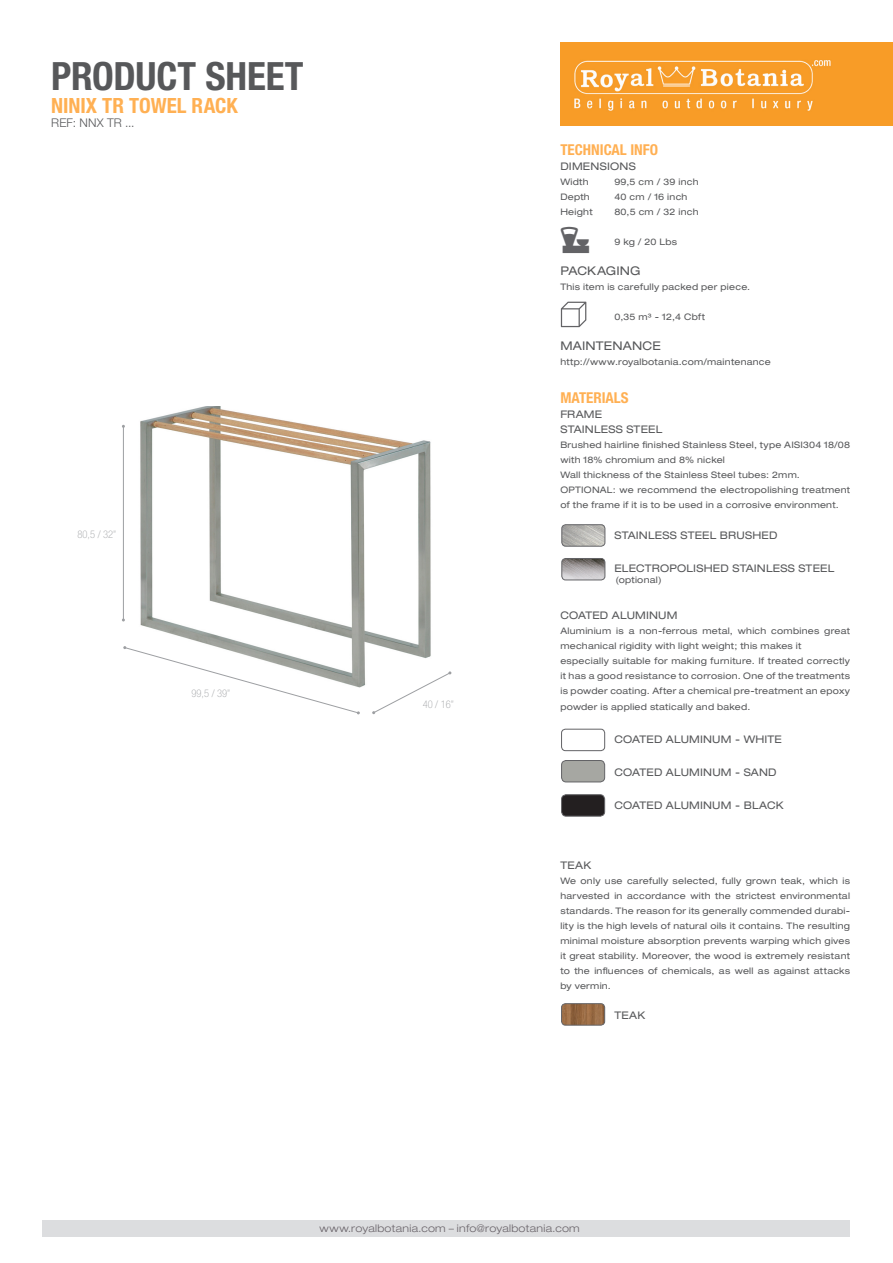
<style>
.page{position:relative;width:893px;height:1263px;background:#fff}
.page>*{position:absolute;margin:0;border:0;box-sizing:border-box;transform-origin:0 0}
.t1{font:700 condensed 39px "Helvetica Neue LT Std";letter-spacing:-.005em;color:#57585a}
.t2{font:500 30.6px "Communications P";color:#636366}
.TEKST_1{font:700 condensed 21px "Helvetica Neue LT Std";letter-spacing:-.005em;color:#ffb053}
.t3{font:700 condensed 15px "Helvetica Neue LT Std";color:#ffb053}
.t4{font:expanded 12px "Helvetica Neue LT Std";letter-spacing:.01em;color:#57585a}
.TEKST_1-2{font:300 12px "Helvetica Neue LT Std";letter-spacing:.015em;color:#57585a}
.SUB_TITEL_grijs{font:expanded 10.5px "Helvetica Neue LT Std";letter-spacing:.02em;color:#57585a}
.t5{font:300 expanded 10.5px "Helvetica Neue LT Std";letter-spacing:.025em;color:#6b656b}
.t6{font:100 condensed 10.5px "Helvetica Neue LT Std";color:#9d9fa2}
.SUB_TITEL_grijs-2{font:expanded 9px/15px "Helvetica Neue LT Std";letter-spacing:.03em;color:#57585a}
.TEKST_1-3{font:expanded 9px "Helvetica Neue LT Std";letter-spacing:.03em;color:#57585a}
</style>
<div class="page">
<div style="left:43px;top:1220px;width:807px;height:17px;background:#dcdddf"></div>
<img style="left:561px;top:43px;width:332px;height:83px">
<img style="left:140px;top:407px;width:291px;height:281px">
<svg style="left:561px;top:302px;width:25px;height:25px"></svg>
<svg style="left:123px;top:646px;width:237px;height:68px"></svg>
<svg style="left:372px;top:671px;width:79px;height:43px"></svg>
<hr style="left:123px;top:426px;width:1px;height:194px;background:#9d9fa2">
<img style="left:562px;top:525px;width:43px;height:21px">
<div style="left:562px;top:525px;width:43px;height:21px;border:1px solid #636366;border-radius:4px"></div>
<img style="left:562px;top:558px;width:43px;height:22px">
<div style="left:562px;top:558px;width:43px;height:22px;border:1px solid #636366;border-radius:4px"></div>
<img style="left:562px;top:1004px;width:43px;height:21px">
<div style="left:561px;top:1003px;width:44px;height:22px;border:1px solid #636366;border-radius:4px"></div>
<div style="left:561px;top:729px;width:44px;height:22px;border:1px solid #636366;border-radius:4px"></div>
<div style="left:562px;top:760px;width:43px;height:22px;background:#a6a7a2;border-radius:5px"></div>
<div style="left:561px;top:760px;width:44px;height:22px;border:1px solid #636366;border-radius:5px"></div>
<div style="left:562px;top:795px;width:43px;height:21px;background:#231f20;border-radius:5px"></div>
<div style="left:561px;top:795px;width:44px;height:21px;border:1px solid #636366;border-radius:5px"></div>
<h1 class="t1" style="left:51px;top:52px;width:254px">PRODUCT SHEET</h1>
<p class="TEKST_1" style="left:51px;top:93px;width:188px">NINIX TR TOWEL RACK</p>
<p class="TEKST_1-2" style="left:51px;top:116px;width:85px">REF: NNX TR ...</p>
<p class="t6" style="left:78px;top:529px;width:40px">80,5 / 32”</p>
<p class="t6" style="left:192px;top:687px;width:40px">99,5 / 39”</p>
<p class="t6" style="left:423px;top:699px;width:33px">40 / 16”</p>
<p class="t3" style="left:560px;top:141px;width:99px">TECHNICAL INFO</p>
<p class="SUB_TITEL_grijs" style="left:560px;top:160px;width:77px">DIMENSIONS</p>
<p class="SUB_TITEL_grijs-2" style="left:560px;top:174px;width:30px">Width</p>
<p class="SUB_TITEL_grijs-2" style="left:614px;top:174px;width:86px">99,5 cm / 39 inch</p>
<p class="SUB_TITEL_grijs-2" style="left:560px;top:189px;width:31px">Depth</p>
<p class="SUB_TITEL_grijs-2" style="left:614px;top:189px;width:75px">40 cm / 16 inch</p>
<p class="SUB_TITEL_grijs-2" style="left:560px;top:204px;width:34px">Height</p>
<p class="SUB_TITEL_grijs-2" style="left:614px;top:204px;width:86px">80,5 cm / 32 inch</p>
<p class="SUB_TITEL_grijs-2" style="left:614px;top:234px;width:64px">9 kg / 20 Lbs</p>
<p class="t4" style="left:560px;top:263px;width:82px">PACKAGING</p>
<p class="SUB_TITEL_grijs-2" style="left:560px;top:279px;width:191px">This item is carefully packed per piece.</p>
<p class="SUB_TITEL_grijs-2" style="left:614px;top:309px;width:92px">0,35 m³ - 12,4 Cbft</p>
<p class="t4" style="left:560px;top:338px;width:102px">MAINTENANCE</p>
<p class="SUB_TITEL_grijs-2" style="left:560px;top:354px;width:212px">http://www.royalbotania.com/maintenance</p>
<p class="t3" style="left:560px;top:388px;width:70px">MATERIALS</p>
<p class="SUB_TITEL_grijs" style="left:560px;top:407px;width:43px">FRAME</p>
<p class="SUB_TITEL_grijs" style="left:560px;top:422px;width:103px">STAINLESS STEEL</p>
<p class="SUB_TITEL_grijs-2" style="left:560px;top:437px;width:291px">Brushed hairline finished Stainless Steel, type AISI304 18/08 with 18% chromium and 8% nickel</p>
<p class="SUB_TITEL_grijs-2" style="left:560px;top:467px;width:241px">Wall thickness of the Stainless Steel tubes: 2mm.</p>
<p class="SUB_TITEL_grijs-2" style="left:560px;top:482px;width:291px">OPTIONAL: we recommend the electropolishing treatment of the frame if it is to be used in a corrosive environment.</p>
<p class="SUB_TITEL_grijs" style="left:614px;top:529px;width:165px">STAINLESS STEEL BRUSHED</p>
<p class="SUB_TITEL_grijs" style="left:614px;top:562px;width:221px">ELECTROPOLISHED STAINLESS STEEL</p>
<p class="SUB_TITEL_grijs" style="left:560px;top:608px;width:119px">COATED ALUMINUM</p>
<p class="SUB_TITEL_grijs-2" style="left:560px;top:623px;width:291px">Aluminium is a non-ferrous metal, which combines great mechanical rigidity with light weight; this makes it</p>
<p class="SUB_TITEL_grijs-2" style="left:560px;top:653px;width:291px;text-align:justify">especially suitable for making furniture. If treated correctly it has a good resistance to corrosion. One of the treatments is powder coating. After a chemical pre-treatment an epoxy</p>
<p class="SUB_TITEL_grijs-2" style="left:560px;top:699px;width:192px">powder is applied statically and baked.</p>
<p class="SUB_TITEL_grijs" style="left:614px;top:733px;width:169px">COATED ALUMINUM - WHITE</p>
<p class="SUB_TITEL_grijs" style="left:614px;top:766px;width:164px">COATED ALUMINUM - SAND</p>
<p class="SUB_TITEL_grijs" style="left:614px;top:799px;width:171px">COATED ALUMINUM - BLACK</p>
<p class="t2" style="left:561px;top:224px;width:30px">U</p>
<p class="TEKST_1-3" style="left:615px;top:575px;width:48px">(optional)</p>
<p class="SUB_TITEL_grijs" style="left:560px;top:859px;width:32px">TEAK</p>
<p class="SUB_TITEL_grijs-2" style="left:560px;top:873px;width:291px;text-align:justify">We only use carefully selected, fully grown teak, which is harvested in accordance with the strictest environmental standards. The reason for its generally commended durabi&shy;lity is the high levels of natural oils it contains. The resulting minimal moisture absorption prevents warping which gives it great stability. Moreover, the wood is extremely resistant to the influences of chemicals, as well as against attacks by vermin.</p>
<p class="SUB_TITEL_grijs" style="left:614px;top:1009px;width:32px">TEAK</p>
<p class="t5" style="left:319px;top:1222px;width:262px">www.royalbotania.com – info@royalbotania.com</p>
</div>
